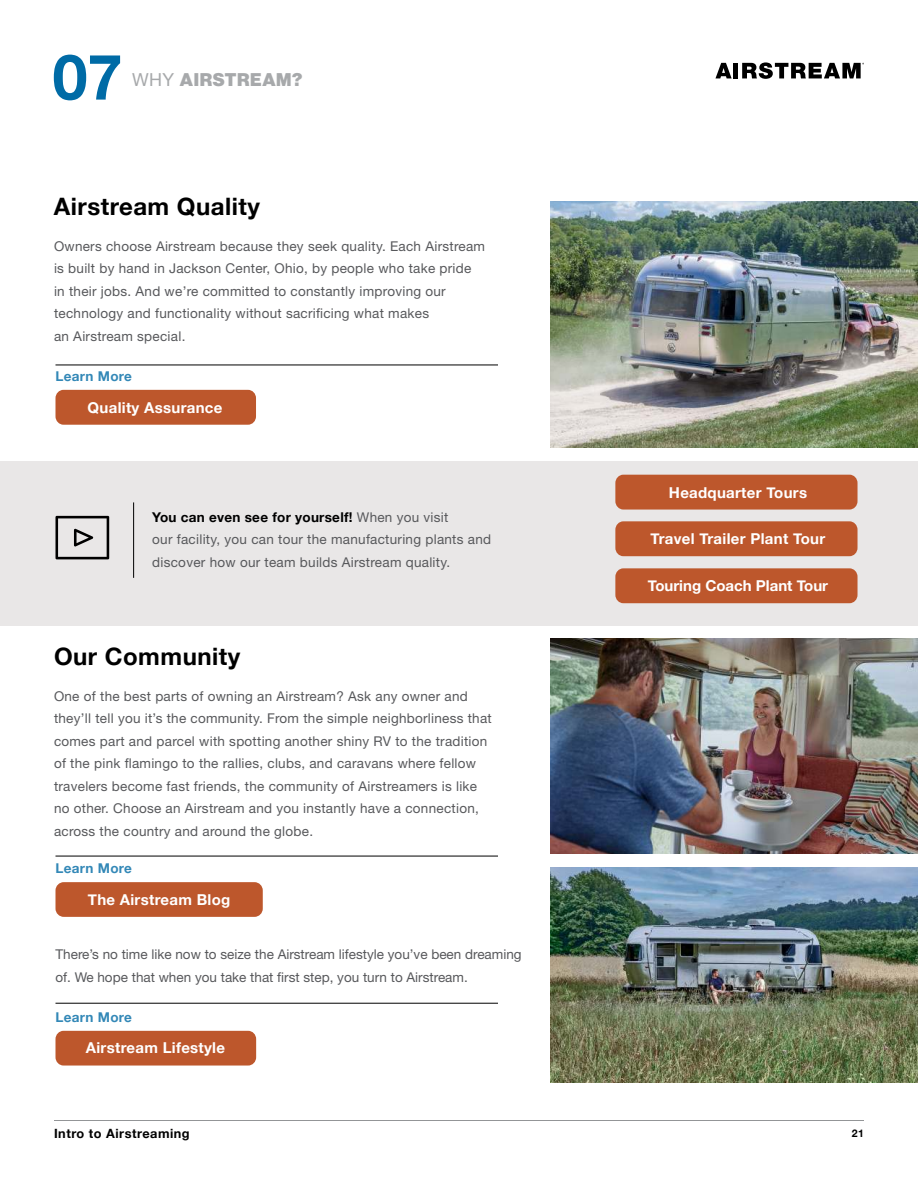
<style>
.page{position:relative;width:918px;height:1188px;background:#fff}
.page>*{position:absolute;margin:0;border:0;box-sizing:border-box;transform-origin:0 0}
.t1{font:700 63px "Helvetica Neue";color:#006ba6}
.t2{font:700 24px "Helvetica Neue";letter-spacing:.02em;color:#000}
.t3{font:18px "N Haas Grotesk DS Pro 95 Blk";letter-spacing:.035em;color:#a7a9ab}
.t4{font:700 15px "Helvetica Neue";letter-spacing:.02em;color:#fff}
.t5{font:700 15px "Helvetica Neue";color:#fff}
.t6{font:13.5px/22.5px "Helvetica Neue";letter-spacing:.02em;color:#57585b}
.t7{font:13.5px/22.5px "Helvetica Neue";color:#57585b}
.t8{font:700 13.5px "Helvetica Neue";letter-spacing:.02em;color:#3388b7}
.t9{font:700 12.75px "Helvetica Neue";letter-spacing:.04em;color:#000}
.t10{font:700 10.5px "Helvetica Neue";color:#000}
.s1{font-family:"Helvetica Neue"}
.s2{font-weight:700;color:#000}
</style>
<div class="page">
<div style="left:0;top:461px;width:918px;height:164px;background:#e9e7e7"></div>
<img style="left:550px;top:202px;width:368px;height:245px">
<img style="left:550px;top:639px;width:368px;height:215px">
<img style="left:550px;top:867px;width:368px;height:215px">
<svg style="left:715px;top:63px;width:17px;height:15px"></svg>
<hr style="left:734px;top:63px;width:4px;height:15px;background:#000">
<svg style="left:742px;top:62px;width:122px;height:17px"></svg>
<hr style="left:54px;top:1120px;width:810px;height:1px;background:#939597">
<div style="left:56px;top:390px;width:200px;height:35px;background:#bd572c;border-radius:8px"></div>
<hr style="left:56px;top:365px;width:442px;height:1px;background:#000">
<div style="left:56px;top:882px;width:207px;height:35px;background:#bd572c;border-radius:8px"></div>
<hr style="left:56px;top:856px;width:442px;height:1px;background:#000">
<div style="left:56px;top:1031px;width:200px;height:35px;background:#bd572c;border-radius:8px"></div>
<hr style="left:56px;top:1003px;width:442px;height:1px;background:#000">
<hr style="left:133px;top:502px;width:1px;height:76px;background:#000">
<svg style="left:56px;top:516px;width:53px;height:43px"></svg>
<div style="left:615px;top:475px;width:243px;height:35px;background:#bd572c"></div>
<div style="left:615px;top:521px;width:243px;height:35px;background:#bd572c"></div>
<div style="left:615px;top:568px;width:243px;height:35px;background:#bd572c"></div>
<h1 class="t1" style="left:52px;top:54px;width:72px">07</h1>
<h3 class="t3" style="left:132px;top:73px;width:172px"><span class="s1">WHY</span> AIRSTREAM?</h3>
<h2 class="t2" style="left:54px;top:197px;width:207px">Airstream Quality</h2>
<p class="t6" style="left:54px;top:236px;width:433px">Owners choose Airstream because they seek quality. Each Airstream is built by hand in Jackson Center, Ohio, by people who take pride in their jobs. And we’re committed to constantly improving our technology and functionality without sacrificing what makes<br>an Airstream special.</p>
<p class="t8" style="left:55px;top:371px;width:78px">Learn More</p>
<p class="t4" style="left:88px;top:402px;width:136px">Quality Assurance</p>
<p class="t6" style="left:152px;top:507px;width:340px"><span class="s2">You can even see for yourself!</span> When you visit<br>our facility, you can tour the manufacturing plants and discover how our team builds Airstream quality.</p>
<h2 class="t2" style="left:54px;top:647px;width:188px">Our Community</h2>
<p class="t6" style="left:54px;top:686px;width:439px">One of the best parts of owning an Airstream? Ask any owner and they’ll tell you it’s the community. From the simple neighborliness that comes part and parcel with spotting another shiny RV to the tradition of the pink flamingo to the rallies, clubs, and caravans where fellow travelers become fast friends, the community of Airstreamers is like no other. Choose an Airstream and you instantly have a connection, across the country and around the globe.</p>
<p class="t8" style="left:55px;top:863px;width:78px">Learn More</p>
<p class="t4" style="left:88px;top:894px;width:144px">The Airstream Blog</p>
<p class="t7" style="left:56px;top:944px;width:468px">There’s no time like now to seize the Airstream lifestyle you’ve been dreaming of. We hope that when you take that first step, you turn to Airstream.</p>
<p class="t8" style="left:56px;top:1012px;width:78px">Learn More</p>
<p class="t4" style="left:86px;top:1042px;width:141px">Airstream Lifestyle</p>
<p class="t9" style="left:54px;top:1128px;width:137px">Intro to Airstreaming</p>
<p class="t4" style="left:669px;top:487px;width:140px">Headquarter Tours</p>
<p class="t4" style="left:651px;top:534px;width:176px">Travel Trailer Plant Tour</p>
<p class="t5" style="left:648px;top:580px;width:182px">Touring Coach Plant Tour</p>
<p class="t10" style="left:852px;top:1129px;width:14px">21</p>
</div>
